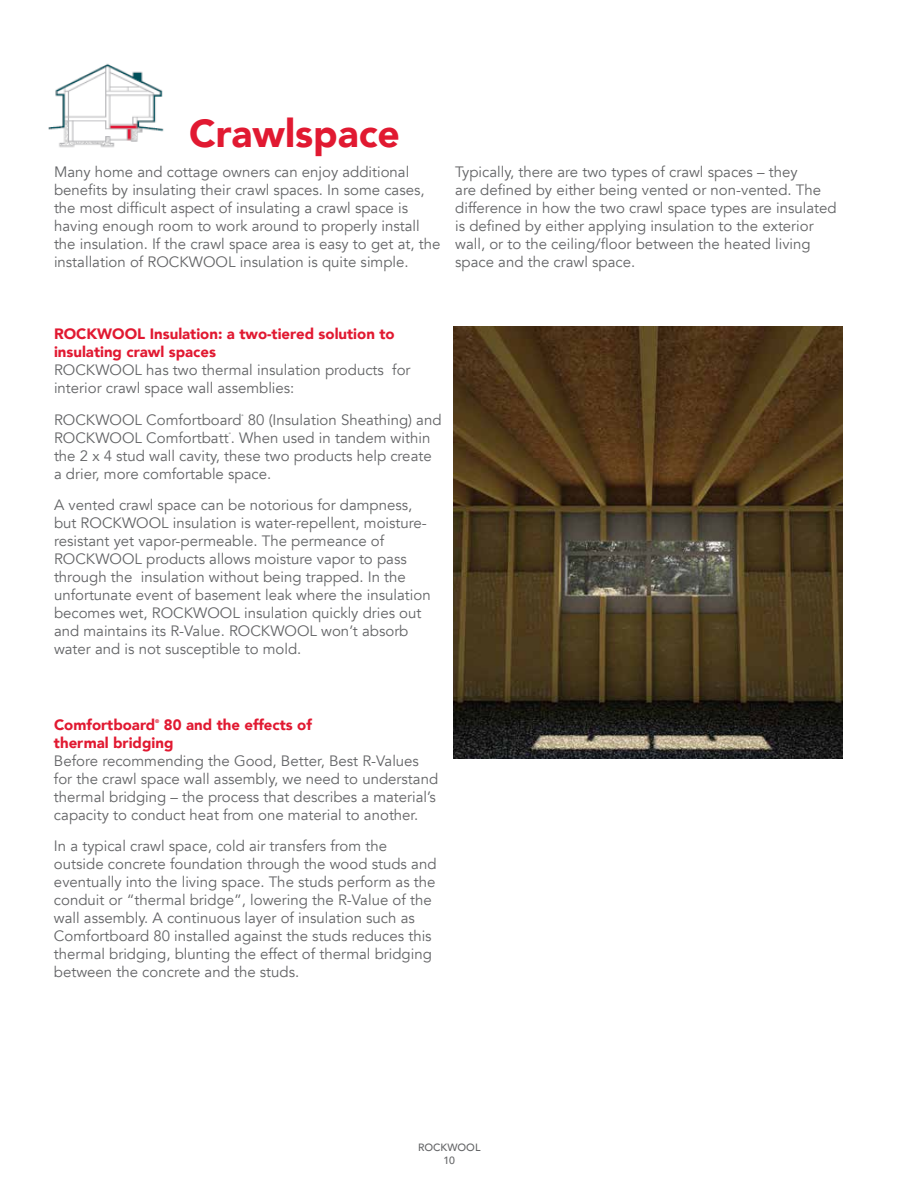
<style>
.page{position:relative;width:918px;height:1188px;background:#fff}
.page>*{position:absolute;margin:0;border:0;box-sizing:border-box;transform-origin:0 0}
.t1{font:900 39px "Avenir";color:#e11931}
.t2{font:15px/18px "Avenir";color:#636466}
.t3{font:900 15px/18px "Avenir";color:#e11931}
.t4{font:500 10.5px/12.6px "Avenir";color:#636466;text-align:center}
.t5{font:5.25px "Myriad Pro";color:#636466}
.t6{font:900 5.25px "Avenir";color:#e11931}
</style>
<div class="page">
<img style="left:454px;top:326px;width:388px;height:432px">
<img style="left:48px;top:63px;width:116px;height:85px">
<h1 class="t1" style="left:189px;top:100px;width:212px">Crawlspace</h1>
<p class="t2" style="left:54px;top:163px;width:388px">Many home and cottage owners can enjoy additional benefits by insulating their crawl spaces. In some cases, the most difficult aspect of insulating a crawl space is having enough room to work around to properly install the insulation. If the crawl space area is easy to get at, the installation of ROCKWOOL insulation is quite simple.</p>
<p class="t2" style="left:455px;top:163px;width:383px">Typically, there are two types of crawl spaces – they<br>are defined by either being vented or non-vented. The difference in how the two crawl space types are insulated is defined by either applying insulation to the exterior wall, or to the ceiling/floor between the heated living space and the crawl space.</p>
<p class="t3" style="left:54px;top:324px;width:342px">ROCKWOOL Insulation: a two-tiered solution to insulating crawl spaces</p>
<p class="t2" style="left:54px;top:361px;width:358px">ROCKWOOL has two thermal insulation products for interior crawl space wall assemblies:</p>
<p class="t2" style="left:54px;top:411px;width:389px">ROCKWOOL Comfortboard 80 (Insulation Sheathing) and</p>
<p class="t5" style="left:242px;top:413px;width:4px">®</p>
<p class="t2" style="left:54px;top:429px;width:378px">ROCKWOOL Comfortbatt. When used in tandem within</p>
<p class="t5" style="left:229px;top:431px;width:4px">®</p>
<p class="t2" style="left:54px;top:447px;width:379px">the 2 x 4 stud wall cavity, these two products help create a drier, more comfortable space.</p>
<p class="t2" style="left:54px;top:496px;width:378px">A vented crawl space can be notorious for dampness, but ROCKWOOL insulation is water-repellent, moisture&shy;resistant yet vapor-permeable. The permeance of ROCKWOOL products allows moisture vapor to pass through the insulation without being trapped. In the unfortunate event of basement leak where the insulation becomes wet, ROCKWOOL insulation quickly dries out and maintains its R-Value. ROCKWOOL won’t absorb water and is not susceptible to mold.</p>
<p class="t3" style="left:54px;top:715px;width:103px">Comfortboard</p>
<p class="t6" style="left:155px;top:717px;width:6px">®</p>
<p class="t3" style="left:54px;top:715px;width:259px;text-indent:110px">80 and the effects of thermal bridging</p>
<p class="t2" style="left:54px;top:752px;width:386px">Before recommending the Good, Better, Best R-Values for the crawl space wall assembly, we need to understand thermal bridging – the process that describes a material’s capacity to conduct heat from one material to another.</p>
<p class="t2" style="left:54px;top:838px;width:384px">In a typical crawl space, cold air transfers from the outside concrete foundation through the wood studs and eventually into the living space. The studs perform as the conduit or “thermal bridge”, lowering the R-Value of the wall assembly. A continuous layer of insulation such as Comfortboard 80 installed against the studs reduces this thermal bridging, blunting the effect of thermal bridging between the concrete and the studs.</p>
<p class="t4" style="left:418px;top:1141px;width:64px">ROCKWOOL<br>10</p>
</div>
